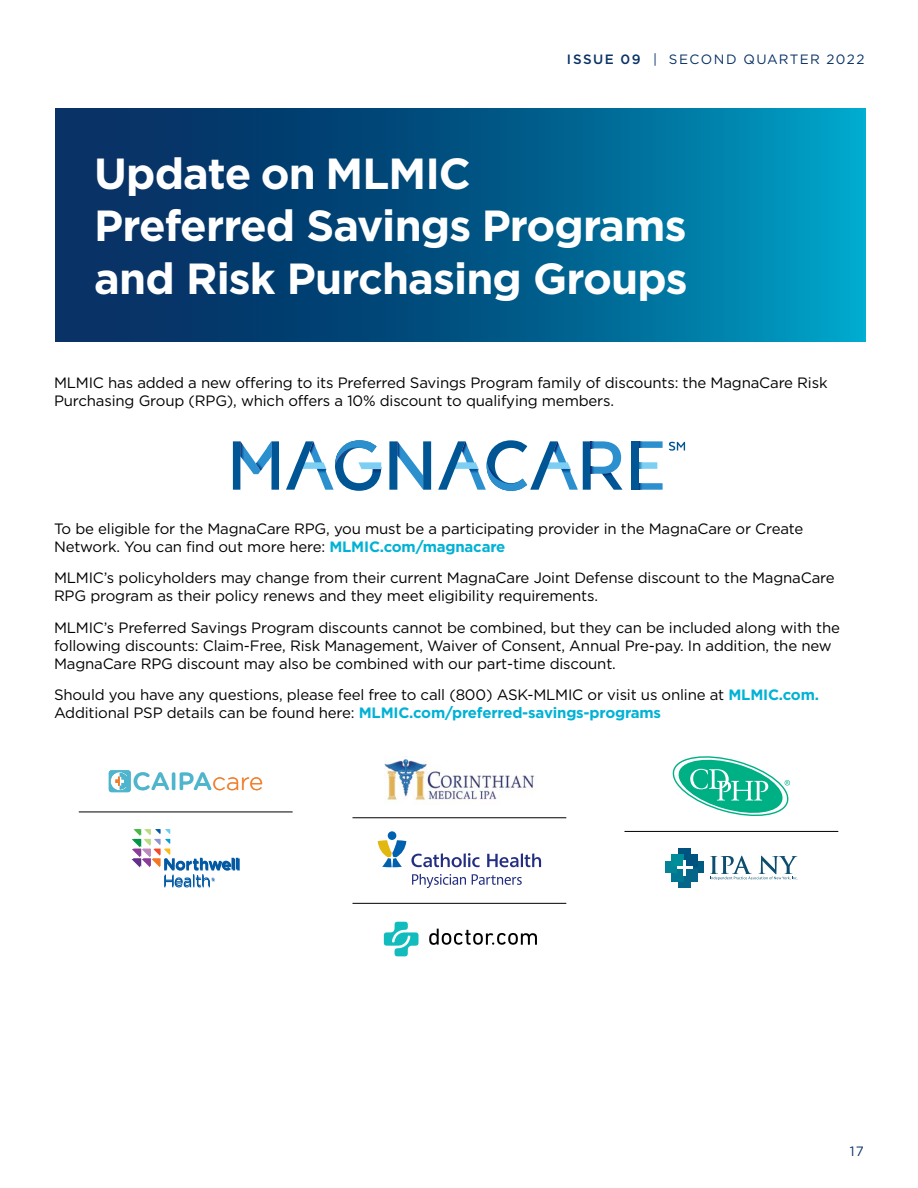
<style>
.page{position:relative;width:918px;height:1188px;background:#fff}
.page>*{position:absolute;margin:0;border:0;box-sizing:border-box;transform-origin:0 0}
.body_copy{font:700 43.5px/52.5px "Gotham";letter-spacing:-.02em;color:#fff}
.t1{font:500 24.9px "Gotham Rounded";color:#4eb5cd}
.body_copy-2{font:15px/18px "Gotham";letter-spacing:-.01em;color:#000}
.t2{font:13.5px "Gotham";letter-spacing:.1em;color:#093266}
.s1{font-weight:500}
.s2{font-weight:700;color:#00b2d5}
.s3{font-weight:300;font-size:24.3px;color:#f07e2b}
</style>
<div class="page">
<svg style="left:55px;top:108px;width:810px;height:233px;background:#015b89"></svg>
<div style="left:637px;top:462px;width:20px;height:7px;background:#7dcef3"></div>
<svg style="left:669px;top:442px;width:16px;height:9px"></svg>
<svg style="left:233px;top:441px;width:46px;height:49px"></svg>
<svg style="left:389px;top:441px;width:42px;height:49px"></svg>
<svg style="left:639px;top:441px;width:24px;height:7px"></svg>
<svg style="left:639px;top:462px;width:4px;height:7px"></svg>
<svg style="left:639px;top:483px;width:24px;height:7px"></svg>
<svg style="left:438px;top:440px;width:185px;height:51px"></svg>
<div style="left:631px;top:441px;width:8px;height:49px;background:#005595"></div>
<svg style="left:286px;top:440px;width:95px;height:51px"></svg>
<svg style="left:710px;top:856px;width:88px;height:24px"></svg>
<div style="left:665px;top:861px;width:39px;height:12px;background:#005c80"></div>
<div style="left:679px;top:848px;width:12px;height:39px;background:#00537f"></div>
<div style="left:679px;top:875px;width:12px;height:12px;background:#05668a"></div>
<div style="left:686px;top:869px;width:12px;height:12px;background:#05668a"></div>
<div style="left:671px;top:869px;width:13px;height:12px;background:#007792"></div>
<div style="left:665px;top:861px;width:12px;height:12px;background:#058498"></div>
<div style="left:686px;top:854px;width:12px;height:13px;background:#00537f"></div>
<div style="left:671px;top:855px;width:13px;height:12px;background:#008d9a"></div>
<svg style="left:677px;top:860px;width:15px;height:15px"></svg>
<hr style="left:624px;top:831px;width:214px;height:1px;background:#000">
<hr style="left:352px;top:903px;width:214px;height:1px;background:#000">
<hr style="left:79px;top:812px;width:214px;height:1px;background:#000">
<img style="left:385px;top:757px;width:149px;height:45px">
<svg style="left:109px;top:770px;width:22px;height:22px"></svg>
<svg style="left:384px;top:922px;width:35px;height:34px"></svg>
<svg style="left:429px;top:929px;width:108px;height:16px"></svg>
<hr style="left:352px;top:818px;width:214px;height:1px;background:#000">
<svg style="left:132px;top:829px;width:108px;height:58px"></svg>
<svg style="left:673px;top:756px;width:117px;height:60px"></svg>
<svg style="left:378px;top:840px;width:163px;height:27px"></svg>
<div style="left:388px;top:831px;width:8px;height:9px;background:#0062af;border-radius:50%"></div>
<svg style="left:412px;top:874px;width:54px;height:14px"></svg>
<svg style="left:472px;top:874px;width:50px;height:11px"></svg>
<p class="t2" style="left:567px;top:51px;width:299px"><span class="s1">ISSUE 09</span> | SECOND QUARTER 2022</p>
<p class="body_copy" style="left:94px;top:147px;width:595px">Update on MLMIC<br>Preferred Savings Programs and Risk Purchasing Groups</p>
<p class="body_copy-2" style="left:54px;top:373px;width:775px">MLMIC has added a new offering to its Preferred Savings Program family of discounts: the MagnaCare Risk<br>Purchasing Group (RPG), which offers a 10% discount to qualifying members.</p>
<p class="body_copy-2" style="left:54px;top:519px;width:751px">To be eligible for the MagnaCare RPG, you must be a participating provider in the MagnaCare or Create<br>Network. You can find out more here: <span class="s2">MLMIC.com/magnacare</span></p>
<p class="body_copy-2" style="left:54px;top:569px;width:782px">MLMIC’s policyholders may change from their current MagnaCare Joint Defense discount to the MagnaCare<br>RPG program as their policy renews and they meet eligibility requirements.</p>
<p class="body_copy-2" style="left:54px;top:618px;width:788px">MLMIC’s Preferred Savings Program discounts cannot be combined, but they can be included along with the following discounts: Claim-Free, Risk Management, Waiver of Consent, Annual Pre-pay. In addition, the new<br>MagnaCare RPG discount may also be combined with our part-time discount.</p>
<p class="body_copy-2" style="left:54px;top:686px;width:767px">Should you have any questions, please feel free to call (800) ASK-MLMIC or visit us online at <span class="s2">MLMIC.com.<br></span>Additional PSP details can be found here: <span class="s2">MLMIC.com/preferred-savings-programs</span></p>
<p class="t1" style="left:132px;top:764px;width:132px">CAIPA<span class="s3">care</span></p>
<p class="t2" style="left:850px;top:1142px;width:16px">17</p>
</div>
